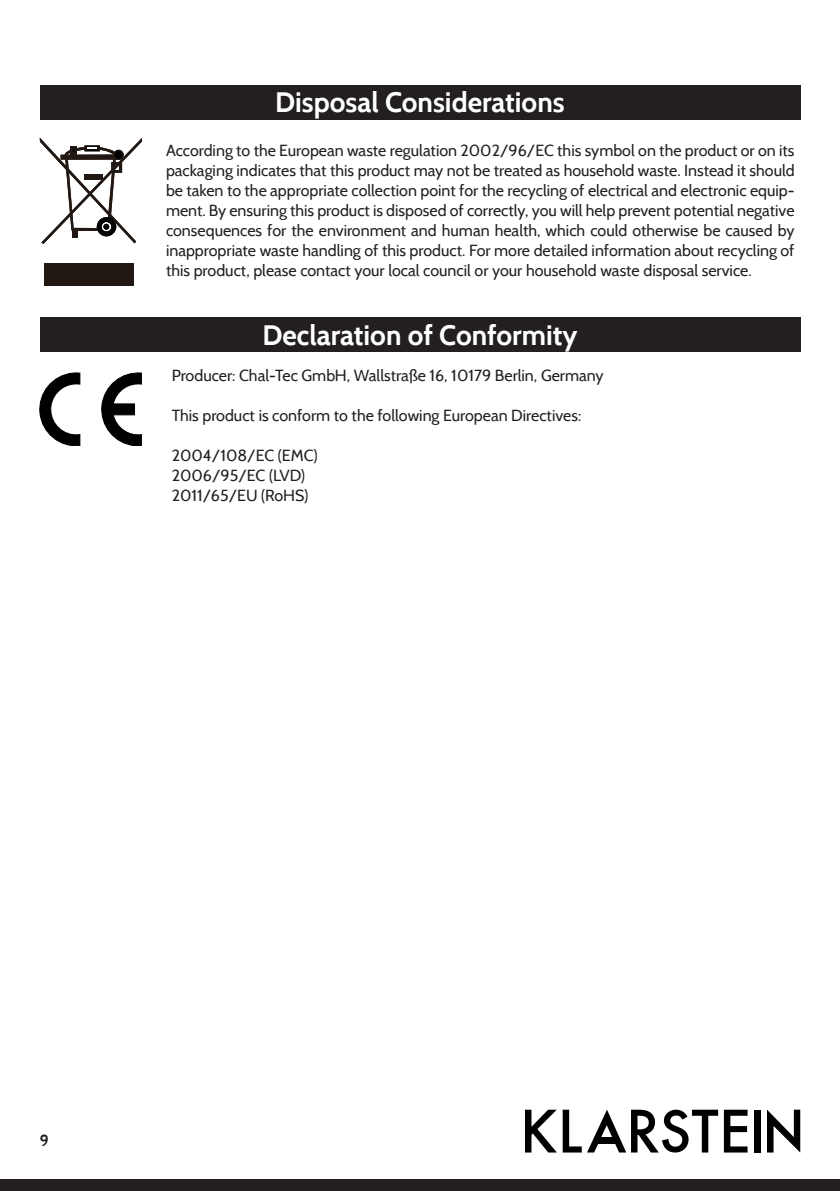
<style>
.page{position:relative;width:840px;height:1191px;background:#fff}
.page>*{position:absolute;margin:0;border:0;box-sizing:border-box;transform-origin:0 0}
.t1{font:700 28px "Cabin";color:#fff}
.t2{font:16px/20px "Cabin";color:#231f20}
.t3{font:700 16px "Cabin";color:#231f20}
</style>
<div class="page">
<div style="left:0;top:1179px;width:839px;height:12px;background:#231f20"></div>
<svg style="left:525px;top:1109px;width:31px;height:43px"></svg>
<svg style="left:723px;top:1109px;width:24px;height:43px"></svg>
<div style="left:753px;top:1109px;width:7px;height:43px;background:#000"></div>
<svg style="left:562px;top:1109px;width:155px;height:43px"></svg>
<div style="left:594px;top:1137px;width:24px;height:6px;background:#000"></div>
<svg style="left:767px;top:1109px;width:32px;height:43px"></svg>
<div style="left:40px;top:317px;width:759px;height:35px;background:#231f20"></div>
<div style="left:40px;top:85px;width:759px;height:35px;background:#231f20"></div>
<svg style="left:40px;top:373px;width:40px;height:73px"></svg>
<svg style="left:101px;top:373px;width:41px;height:73px"></svg>
<div style="left:44px;top:263px;width:89px;height:23px;background:#211814"></div>
<svg style="left:40px;top:138px;width:102px;height:106px"></svg>
<div style="left:114px;top:150px;width:9px;height:9px;background:#030303;border-radius:50%"></div>
<div style="left:113px;top:150px;width:10px;height:10px;border:1px solid #211814;border-radius:50%"></div>
<h1 class="t1" style="left:275px;top:85px;width:291px">Disposal Considerations</h1>
<p class="t2" style="left:166px;top:140px;width:629px;text-align:justify">According to the European waste regulation 2002/96/EC this symbol on the product or on its packaging indicates that this product may not be treated as household waste. Instead it should be taken to the appropriate collection point for the recycling of electrical and electronic equip&shy;ment. By ensuring this product is disposed of correctly, you will help prevent potential negative consequences for the environment and human health, which could otherwise be caused by inappropriate waste handling of this product. For more detailed information about recycling of this product, please contact your local council or your household waste disposal service.</p>
<h1 class="t1" style="left:262px;top:318px;width:316px">Declaration of Conformity</h1>
<p class="t2" style="left:171px;top:365px;width:433px">Producer: Chal-Tec GmbH, Wallstraße 16, 10179 Berlin, Germany</p>
<p class="t2" style="left:171px;top:405px;width:411px">This product is conform to the following European Directives:</p>
<p class="t2" style="left:171px;top:445px;width:147px">2004/108/EC (EMC)<br>2006/95/EC (LVD)<br>2011/65/EU (RoHS)</p>
<p class="t3" style="left:40px;top:1130px;width:11px">9</p>
</div>
